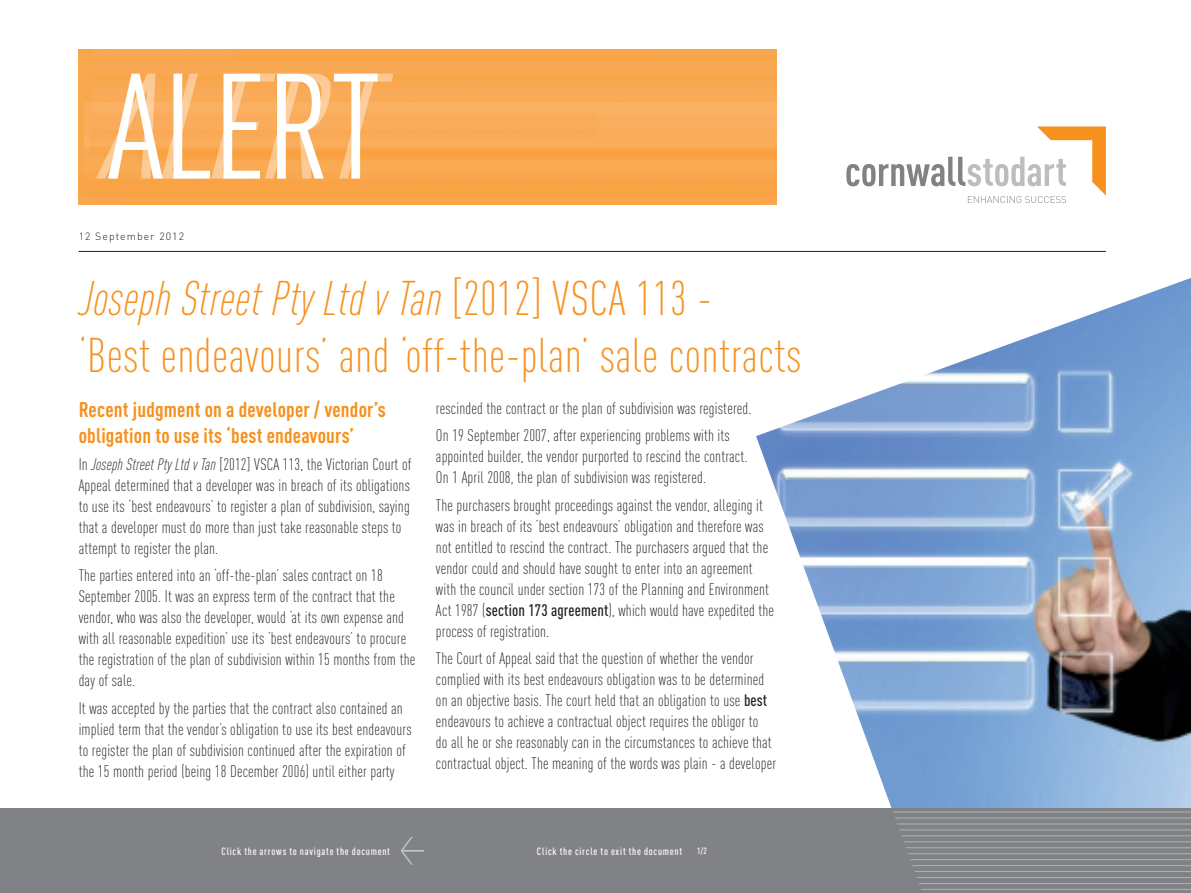
<style>
.page{position:relative;width:1191px;height:893px;background:#fff}
.page>*{position:absolute;margin:0;border:0;box-sizing:border-box;transform-origin:0 0}
.t1{font:300 48px "DIN Cond";letter-spacing:.01em;color:#f6911e}
.t2{font:italic 300 condensed 48px "DINOT";letter-spacing:.01em;color:#f6911e}
.t3{font:700 21px/25.5px "DIN Cond";letter-spacing:.01em;color:#f6911e}
.t4{font:300 16.5px/21px "DIN Cond";letter-spacing:.01em;color:#231f20}
.t5{font:500 10.5px "DIN Cond";letter-spacing:.07em;color:#fff}
.t6{font:300 10.5px "DIN";letter-spacing:.1em;color:#231f20}
.t7{font:500 9px "DIN Cond";color:#fff}
.s1{font-family:"DIN Cond";font-style:normal;font-stretch:normal}
.s2{font-family:"DINOT";font-style:italic;font-stretch:condensed}
.s3{font-weight:500}
</style>
<div class="page">
<div style="left:0;top:808px;width:1191px;height:85px;background:#808285"></div>
<hr style="left:79px;top:251px;width:1027px;height:1px;background:#231f20">
<img style="left:756px;top:278px;width:435px;height:530px">
<svg style="left:893px;top:811px;width:298px;height:38px"></svg>
<hr style="left:891px;top:812px;width:300px;height:1px;background:#b0b1b5">
<hr style="left:891px;top:817px;width:300px;height:1px;background:#b0b1b5">
<hr style="left:891px;top:823px;width:300px;height:1px;background:#b0b1b5">
<hr style="left:891px;top:829px;width:300px;height:1px;background:#b0b1b5">
<hr style="left:891px;top:835px;width:300px;height:1px;background:#b0b1b5">
<hr style="left:891px;top:841px;width:300px;height:1px;background:#b0b1b5">
<hr style="left:891px;top:847px;width:300px;height:1px;background:#b0b1b5">
<hr style="left:891px;top:853px;width:300px;height:1px;background:#b0b1b5">
<hr style="left:891px;top:859px;width:300px;height:1px;background:#b0b1b5">
<hr style="left:891px;top:865px;width:300px;height:1px;background:#b0b1b5">
<hr style="left:891px;top:871px;width:300px;height:1px;background:#b0b1b5">
<hr style="left:891px;top:877px;width:300px;height:1px;background:#b0b1b5">
<hr style="left:891px;top:883px;width:300px;height:1px;background:#b0b1b5">
<hr style="left:891px;top:889px;width:300px;height:1px;background:#b0b1b5">
<svg style="left:846px;top:126px;width:260px;height:77px"></svg>
<svg style="left:401px;top:837px;width:23px;height:28px"></svg>
<img style="left:79px;top:50px;width:697px;height:155px">
<svg style="left:96px;top:74px;width:297px;height:105px"></svg>
<p class="t6" style="left:79px;top:230px;width:107px">12 September 2012</p>
<h1 class="t2" style="left:79px;top:270px;width:635px">Joseph Street Pty Ltd v Tan <span class="s1">[2012] VSCA 113 -</span></h1>
<h1 class="t1" style="left:79px;top:328px;width:724px">‘Best endeavours’ and ‘off-the-plan’ sale contracts</h1>
<p class="t3" style="left:79px;top:396px;width:309px">Recent judgment on a developer / vendor’s obligation to use its ‘best endeavours’</p>
<p class="t4" style="left:79px;top:454px;width:334px">In <span class="s2">Joseph Street Pty Ltd v Tan</span> [2012] VSCA 113, the Victorian Court of Appeal determined that a developer was in breach of its obligations to use its ‘best endeavours’ to register a plan of subdivision, saying that a developer must do more than just take reasonable steps to attempt to register the plan.</p>
<p class="t4" style="left:79px;top:565px;width:338px">The parties entered into an ‘off-the-plan’ sales contract on 18<br>September 2005. It was an express term of the contract that the vendor, who was also the developer, would ‘at its own expense and with all reasonable expedition’ use its ‘best endeavours’ to procure the registration of the plan of subdivision within 15 months from the day of sale.</p>
<p class="t4" style="left:79px;top:697px;width:334px">It was accepted by the parties that the contract also contained an implied term that the vendor’s obligation to use its best endeavours to register the plan of subdivision continued after the expiration of the 15 month period (being 18 December 2006) until either party</p>
<p class="t4" style="left:436px;top:394px;width:317px;line-height:27.3px">rescinded the contract or the plan of subdivision was registered.<br>On 19 September 2007, after experiencing problems with its</p>
<p class="t4" style="left:436px;top:446px;width:313px">appointed builder, the vendor purported to rescind the contract.<br>On 1 April 2008, the plan of subdivision was registered.</p>
<p class="t4" style="left:436px;top:494px;width:339px">The purchasers brought proceedings against the vendor, alleging it was in breach of its ‘best endeavours’ obligation and therefore was not entitled to rescind the contract. The purchasers argued that the vendor could and should have sought to enter into an agreement with the council under section 173 of the Planning and Environment Act 1987 (<span class="s3">section 173 agreement</span>), which would have expedited the process of registration.</p>
<p class="t4" style="left:436px;top:648px;width:341px">The Court of Appeal said that the question of whether the vendor complied with its best endeavours obligation was to be determined on an objective basis. The court held that an obligation to use <span class="s3">best </span>endeavours to achieve a contractual object requires the obligor to<br>do all he or she reasonably can in the circumstances to achieve that contractual object. The meaning of the words was plain - a developer</p>
<p class="t5" style="left:221px;top:845px;width:170px">Click the arrows to navigate the document</p>
<p class="t5" style="left:537px;top:845px;width:147px">Click the circle to exit the document</p>
<p class="t7" style="left:697px;top:845px;width:11px">1/2</p>
</div>
